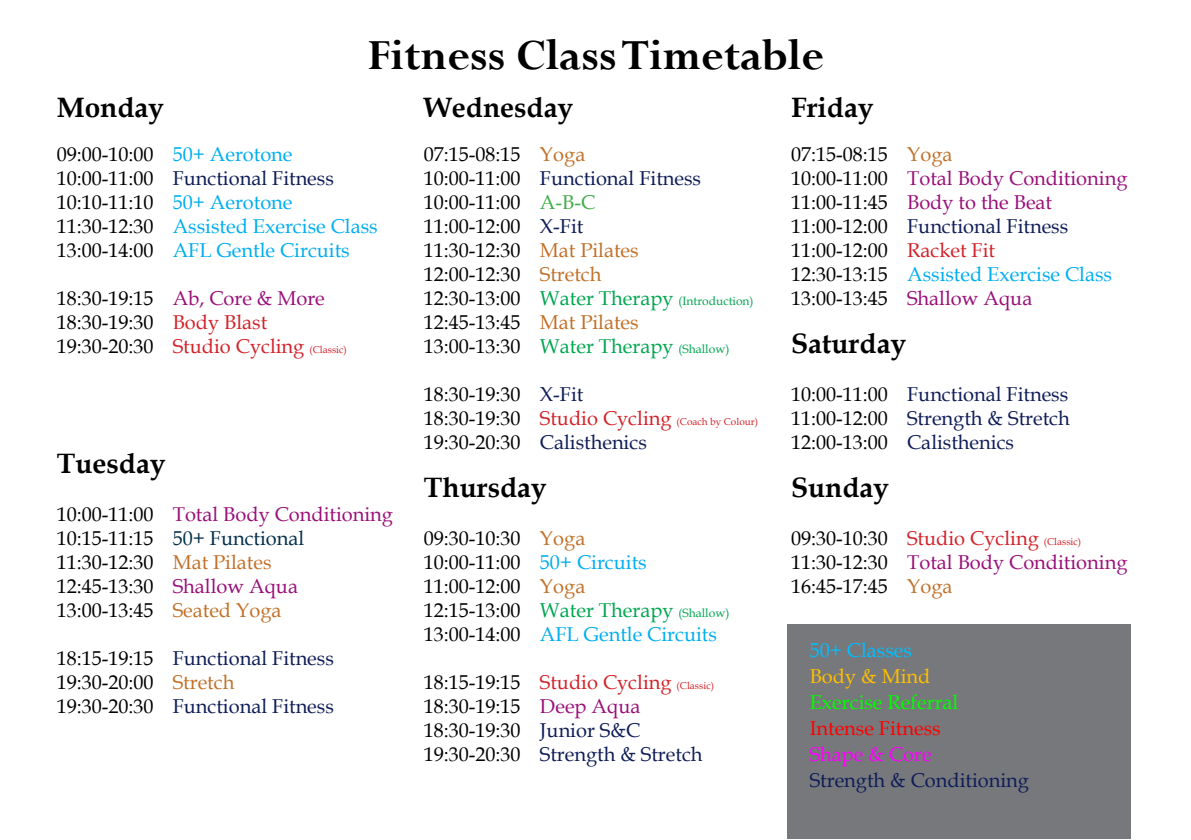
<style>
.page{position:relative;width:1191px;height:840px;background:#fff}
.page>*{position:absolute;margin:0;border:0;box-sizing:border-box;transform-origin:0 0}
.t1{font:700 48px "Perpetua";color:#000}
.t2{font:700 28px "Book Antiqua";color:#000}
.t3{font:20px/24px "Book Antiqua";color:#000}
.t4{font:20px/24px "Book Antiqua";color:#0f1d58}
.t5{font:20px/24px "Book Antiqua";color:#00aeef}
.t6{font:20px "Book Antiqua";color:#0f0}
.t7{font:20px "Book Antiqua";color:#f00}
.t8{font:20px "Book Antiqua";color:#00bfff}
.t9{font:20px "Book Antiqua";color:#f0f}
.t10{font:20px "Book Antiqua";color:#ffbf00}
.t11{font:12px "Book Antiqua";color:#00a651}
.t12{font:10px "Book Antiqua";color:#d2232a}
.s1{color:#000}
.s2{color:#0f1d58}
.s3{color:#9a1079}
.s4{color:#d2232a}
.s5{font-size:10px;color:#d2232a}
.s6{color:#04304c}
.s7{color:#c17129}
.s8{color:#41ad49}
.s9{font-size:20px;color:#000}
.s10{font-size:20px}
.s11{color:#00a651}
.s12{font-size:12px;color:#00a651}
.s13{color:#00aeef}
</style>
<div class="page">
<div style="left:787px;top:623px;width:343px;height:215px;background:#76787b"></div>
<h1 class="t1" style="left:367px;top:24px;width:458px">Fitness Class Timetable</h1>
<h2 class="t2" style="left:57px;top:96px;width:109px">Monday</h2>
<p class="t5" style="left:57px;top:144px;width:322px"><span class="s1">09:00-10:00</span> 50+ Aerotone<br><span class="s1">10:00-11:00</span> <span class="s2">Functional Fitness<br></span><span class="s1">10:10-11:10</span> 50+ Aerotone<br><span class="s1">11:30-12:30</span> Assisted Exercise Class<br><span class="s1">13:00-14:00</span> AFL Gentle Circuits</p>
<p class="t3" style="left:57px;top:288px;width:292px">18:30-19:15 <span class="s3">Ab, Core &amp; More<br></span>18:30-19:30 <span class="s4">Body Blast<br></span>19:30-20:30 <span class="s4">Studio Cycling</span> <span class="s5">(Classic)</span></p>
<h2 class="t2" style="left:57px;top:452px;width:110px">Tuesday</h2>
<p class="t3" style="left:57px;top:504px;width:338px">10:00-11:00 <span class="s3">Total Body Conditioning<br></span>10:15-11:15 <span class="s6">50+ Functional<br></span>11:30-12:30 <span class="s7">Mat Pilates<br></span>12:45-13:30 <span class="s3">Shallow Aqua<br></span>13:00-13:45 <span class="s7">Seated Yoga</span></p>
<p class="t4" style="left:57px;top:648px;width:279px"><span class="s1">18:15-19:15</span> Functional Fitness<br><span class="s1">19:30-20:00</span> <span class="s7">Stretch<br></span><span class="s1">19:30-20:30</span> Functional Fitness</p>
<h2 class="t2" style="left:424px;top:96px;width:151px">Wednesday</h2>
<p class="t3" style="left:424px;top:144px;width:279px">07:15-08:15 <span class="s7">Yoga<br></span>10:00-11:00 <span class="s2">Functional Fitness<br></span>10:00-11:00 <span class="s8">A-B-C<br></span>11:00-12:00 <span class="s2">X-Fit<br></span>11:30-12:30 <span class="s7">Mat Pilates<br></span>12:00-12:30 <span class="s7">Stretch</span></p>
<p class="t11" style="left:424px;top:296px;width:331px"><span class="s9">12:30-13:00</span> <span class="s10">Water Therapy</span> (Introduction)</p>
<p class="t3" style="left:424px;top:312px;width:307px">12:45-13:45 <span class="s7">Mat Pilates<br></span>13:00-13:30 <span class="s11">Water Therapy</span> <span class="s12">(Shallow)</span></p>
<p class="t3" style="left:424px;top:384px;width:161px">18:30-19:30 <span class="s2">X-Fit</span></p>
<p class="t12" style="left:424px;top:417px;width:336px"><span class="s9">18:30-19:30</span> <span class="s10">Studio Cycling</span> (Coach by Colour)</p>
<p class="t4" style="left:424px;top:432px;width:224px"><span class="s1">19:30-20:30</span> Calisthenics</p>
<h2 class="t2" style="left:424px;top:476px;width:124px">Thursday</h2>
<p class="t3" style="left:424px;top:528px;width:307px">09:30-10:30 <span class="s7">Yoga<br></span>10:00-11:00 <span class="s13">50+ Circuits<br></span>11:00-12:00 <span class="s7">Yoga<br></span>12:15-13:00 <span class="s11">Water Therapy</span> <span class="s12">(Shallow)<br></span>13:00-14:00 <span class="s13">AFL Gentle Circuits</span></p>
<p class="t3" style="left:424px;top:672px;width:292px">18:15-19:15 <span class="s4">Studio Cycling</span> <span class="s5">(Classic)<br></span>18:30-19:15 <span class="s3">Deep Aqua<br></span>18:30-19:30 <span class="s2">Junior S&amp;C<br></span>19:30-20:30 <span class="s2">Strength &amp; Stretch</span></p>
<h2 class="t2" style="left:791px;top:96px;width:84px">Friday</h2>
<p class="t3" style="left:791px;top:144px;width:338px">07:15-08:15 <span class="s7">Yoga<br></span>10:00-11:00 <span class="s3">Total Body Conditioning<br></span>11:00-11:45 <span class="s3">Body to the Beat<br></span>11:00-12:00 <span class="s2">Functional Fitness<br></span>11:00-12:00 <span class="s4">Racket Fit<br></span>12:30-13:15 <span class="s13">Assisted Exercise Class<br></span>13:00-13:45 <span class="s3">Shallow Aqua</span></p>
<h2 class="t2" style="left:791px;top:332px;width:117px">Saturday</h2>
<p class="t4" style="left:791px;top:384px;width:280px;text-align:justify"><span class="s1">10:00-11:00</span> Functional Fitness <span class="s1">11:00-12:00</span> Strength &amp; Stretch <span class="s1">12:00-13:00</span> Calisthenics</p>
<h2 class="t2" style="left:791px;top:476px;width:99px">Sunday</h2>
<p class="t3" style="left:791px;top:528px;width:338px">09:30-10:30 <span class="s4">Studio Cycling</span> <span class="s5">(Classic)<br></span>11:30-12:30 <span class="s3">Total Body Conditioning<br></span>16:45-17:45 <span class="s7">Yoga</span></p>
<p class="t8" style="left:809px;top:642px;width:104px">50+ Classes</p>
<p class="t10" style="left:809px;top:668px;width:122px">Body &amp; Mind</p>
<p class="t6" style="left:809px;top:694px;width:150px">Exercise Referral</p>
<p class="t7" style="left:809px;top:720px;width:132px">Intense Fitness</p>
<p class="t9" style="left:809px;top:746px;width:123px">Shape &amp; Core</p>
<p class="t4" style="left:809px;top:770px;width:221px">Strength &amp; Conditioning</p>
</div>
